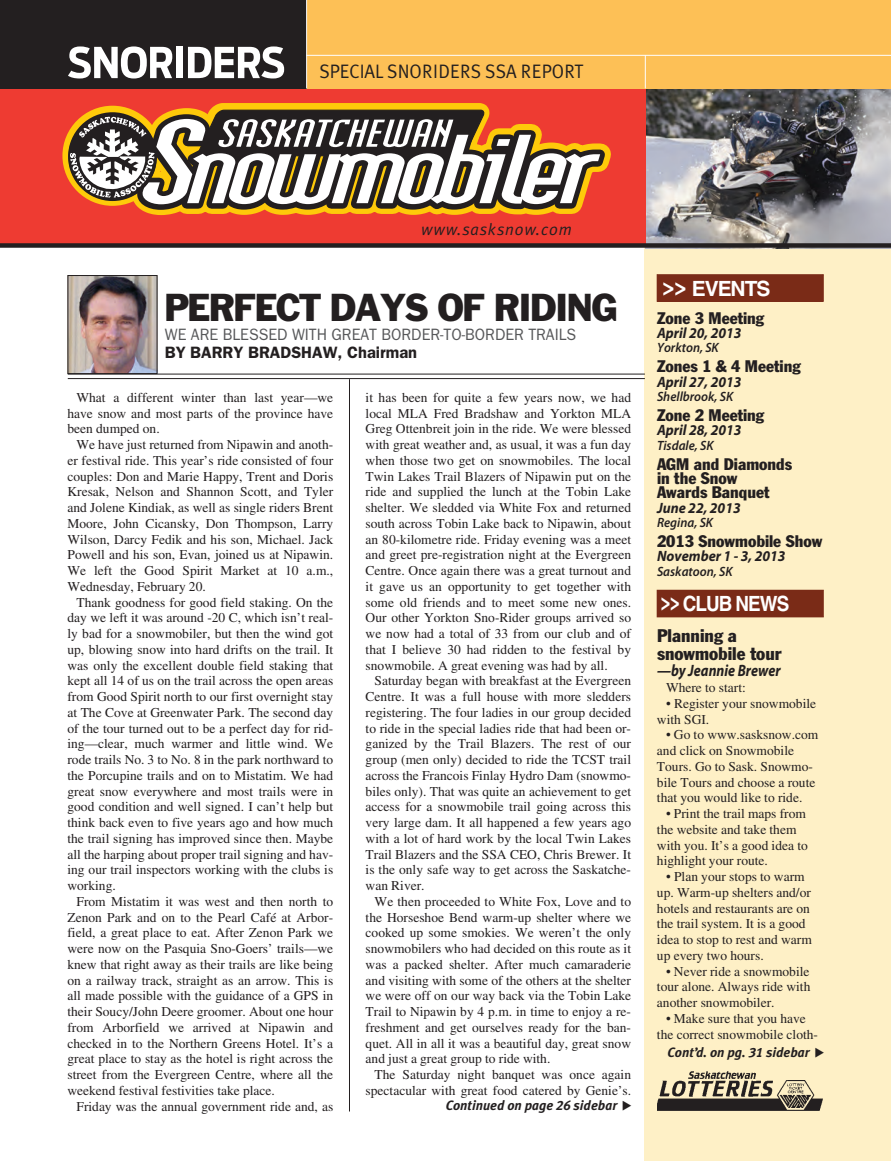
<style>
.page{position:relative;width:891px;height:1161px;background:#fff}
.page>*{position:absolute;margin:0;border:0;box-sizing:border-box;transform-origin:0 0}
.t1{font:36px "Franklin Gothic Std";letter-spacing:-.05em;color:#231f20;scale:.95 1}
.t2{font:700 21px "Helvetica LT Std";letter-spacing:-.05em;color:#fff;scale:.9 1}
.t3{font:700 21px "Helvetica LT Std";letter-spacing:-.05em;color:#fff}
.t4{font:19.5px "Meta Plus Normal";letter-spacing:.005em;color:#231f20;scale:.95 1}
.t5{font:condensed 18px/18px "Franklin Gothic Std";color:#231f20;scale:1.05 1}
.t6{font:condensed 16.5px/14.2px "Franklin Gothic Std";color:#231f20;scale:1.05 1}
.t7{font:16.5px "ITC Franklin Gothic Std";color:#57585a;scale:.95 1}
.t8{font:600 16.5px "ITC Franklin Gothic Std";color:#231f20}
.t9{font:italic 16.5px "Meta Plus Normal";letter-spacing:.05em;color:#231f20}
.t10{font:italic 700 16.5px "Myriad Pro";color:#231f20;scale:.85 1}
.t11{font:italic 700 15px "Myriad Pro";color:#231f20;scale:.95 1}
.t12{font:13.5px/15.8px "Times LT Std";color:#231f20;text-align:justify}
.t13{font:italic 600 13.5px "Myriad Pro";color:#231f20;scale:.95 1}
.t14{font:italic 700 13.5px "Meta Plus";color:#231f20}
.s1{font-family:"Meta Plus Bold Caps";font-weight:400}
.s2{font-weight:900;font-stretch:condensed;font-size:24px}
</style>
<div class="page">
<div style="left:645px;top:245px;width:246px;height:916px;background:#fef0c6"></div>
<img style="left:645px;top:88px;width:246px;height:155px">
<img style="left:70px;top:277px;width:86px;height:95px">
<div style="left:68px;top:275px;width:90px;height:99px;border:1px solid #231f20"></div>
<hr style="left:68px;top:374px;width:577px;height:1px;background:#231f20">
<hr style="left:68px;top:378px;width:577px;height:1px;background:#231f20">
<div style="left:657px;top:590px;width:166px;height:27px;background:#7a2b17"></div>
<div style="left:657px;top:275px;width:166px;height:26px;background:#7a2b17"></div>
<div style="left:657px;top:274px;width:167px;height:28px;border:1px solid #7a2b17"></div>
<div style="left:0;top:50px;width:645px;height:194px;background:#ee3b32"></div>
<img style="left:657px;top:1071px;width:166px;height:40px">
<div style="left:3px;top:0;width:888px;height:88px;background:#fdc056"></div>
<div style="left:0;top:0;width:306px;height:88px;background:#231f20"></div>
<svg style="left:67px;top:103px;width:544px;height:112px;background:#a58366"></svg>
<hr style="left:349px;top:379px;width:1px;height:733px;background:#231f20">
<hr style="left:306px;top:55px;width:585px;height:1px;background:#fff">
<hr style="left:645px;top:55px;width:1px;height:33px;background:#fff">
<hr style="left:306px;top:0;width:1px;height:89px;background:#fff">
<div style="left:0;top:243px;width:891px;height:5px;background:#231f20"></div>
<svg style="left:68px;top:46px;width:104px;height:33px"></svg>
<div style="left:176px;top:47px;width:7px;height:31px;background:#fff"></div>
<svg style="left:188px;top:46px;width:96px;height:33px"></svg>
<h3 class="t4" style="left:319px;top:60px;width:280px">SPECIAL SNORIDERS SSA REPORT</h3>
<p class="t9" style="left:421px;top:219px;width:152px">www.sasksnow.com</p>
<h1 class="t1" style="left:165px;top:285px;width:479px">PERFECT DAYS OF RIDING</h1>
<p class="t7" style="left:165px;top:325px;width:435px">WE ARE BLESSED WITH GREAT BORDER-TO-BORDER TRAILS</p>
<p class="t8" style="left:165px;top:343px;width:254px">BY BARRY BRADSHAW, Chairman</p>
<p class="t12" style="left:67px;top:391px;width:267px;text-indent:9px">What a different winter than last year—we have snow and most parts of the province have been dumped on.</p>
<p class="t12" style="left:67px;top:438px;width:267px;text-indent:9px">We have just returned from Nipawin and anoth&shy;er festival ride. This year’s ride consisted of four couples: Don and Marie Happy, Trent and Doris Kresak, Nelson and Shannon Scott, and Tyler and Jolene Kindiak, as well as single riders Brent Moore, John Cicansky, Don Thompson, Larry Wilson, Darcy Fedik and his son, Michael. Jack Powell and his son, Evan, joined us at Nipawin.<br>We left the Good Spirit Market at 10 a.m., Wednesday, February 20.</p>
<p class="t12" style="left:67px;top:596px;width:267px;text-indent:9px">Thank goodness for good field staking. On the day we left it was around -20 C, which isn’t real&shy;ly bad for a snowmobiler, but then the wind got up, blowing snow into hard drifts on the trail. It was only the excellent double field staking that kept all 14 of us on the trail across the open areas from Good Spirit north to our first overnight stay at The Cove at Greenwater Park. The second day of the tour turned out to be a perfect day for rid&shy;ing—clear, much warmer and little wind. We rode trails No. 3 to No. 8 in the park northward to the Porcupine trails and on to Mistatim. We had great snow everywhere and most trails were in good condition and well signed. I can’t help but think back even to five years ago and how much the trail signing has improved since then. Maybe all the harping about proper trail signing and hav&shy;ing our trail inspectors working with the clubs is working.</p>
<p class="t12" style="left:67px;top:895px;width:267px;text-indent:9px">From Mistatim it was west and then north to Zenon Park and on to the Pearl Café at Arbor&shy;field, a great place to eat. After Zenon Park we were now on the Pasquia Sno-Goers’ trails—we knew that right away as their trails are like being on a railway track, straight as an arrow. This is all made possible with the guidance of a GPS in their Soucy/John Deere groomer. About one hour from Arborfield we arrived at Nipawin and checked in to the Northern Greens Hotel. It’s a great place to stay as the hotel is right across the street from the Evergreen Centre, where all the weekend festival festivities take place.</p>
<p class="t12" style="left:76px;top:1100px;width:258px">Friday was the annual government ride and, as</p>
<p class="t12" style="left:366px;top:391px;width:267px">it has been for quite a few years now, we had local MLA Fred Bradshaw and Yorkton MLA Greg Ottenbreit join in the ride. We were blessed with great weather and, as usual, it was a fun day when those two get on snowmobiles. The local Twin Lakes Trail Blazers of Nipawin put on the ride and supplied the lunch at the Tobin Lake shelter. We sledded via White Fox and returned south across Tobin Lake back to Nipawin, about an 80-kilometre ride. Friday evening was a meet and greet pre-registration night at the Evergreen Centre. Once again there was a great turnout and it gave us an opportunity to get together with some old friends and to meet some new ones.<br>Our other Yorkton Sno-Rider groups arrived so we now had a total of 33 from our club and of that I believe 30 had ridden to the festival by snowmobile. A great evening was had by all.</p>
<p class="t12" style="left:366px;top:674px;width:267px;text-indent:9px">Saturday began with breakfast at the Evergreen Centre. It was a full house with more sledders registering. The four ladies in our group decided to ride in the special ladies ride that had been or&shy;ganized by the Trail Blazers. The rest of our group (men only) decided to ride the TCST trail across the Francois Finlay Hydro Dam (snowmo&shy;biles only). That was quite an achievement to get access for a snowmobile trail going across this very large dam. It all happened a few years ago with a lot of hard work by the local Twin Lakes Trail Blazers and the SSA CEO, Chris Brewer. It is the only safe way to get across the Saskatche&shy;wan River.</p>
<p class="t12" style="left:366px;top:895px;width:267px;text-indent:9px">We then proceeded to White Fox, Love and to the Horseshoe Bend warm-up shelter where we cooked up some smokies. We weren’t the only snowmobilers who had decided on this route as it was a packed shelter. After much camaraderie and visiting with some of the others at the shelter we were off on our way back via the Tobin Lake Trail to Nipawin by 4 p.m. in time to enjoy a re&shy;freshment and get ourselves ready for the ban&shy;quet. All in all it was a beautiful day, great snow and just a great group to ride with.</p>
<p class="t12" style="left:366px;top:1068px;width:267px;text-align:right">The Saturday night banquet was once again spectacular with great food catered by Genie’s.</p>
<p class="t14" style="left:446px;top:1098px;width:173px">Continued on page <span class="s1">26</span> sidebar</p>
<h2 class="t3" style="left:663px;top:276px;width:109px"><span class="s2">&gt;&gt;</span> EVENTS</h2>
<p class="t6" style="left:657px;top:311px;width:104px">Zone 3 Meeting</p>
<p class="t11" style="left:657px;top:324px;width:91px">April 20, 2013</p>
<p class="t13" style="left:657px;top:340px;width:67px">Yorkton, SK</p>
<p class="t6" style="left:657px;top:359px;width:138px">Zones 1 &amp; 4 Meeting</p>
<p class="t11" style="left:657px;top:373px;width:91px">April 27, 2013</p>
<p class="t13" style="left:657px;top:389px;width:82px">Shellbrook, SK</p>
<p class="t6" style="left:657px;top:408px;width:104px">Zone 2 Meeting</p>
<p class="t11" style="left:657px;top:422px;width:91px">April 28, 2013</p>
<p class="t13" style="left:657px;top:438px;width:61px">Tisdale, SK</p>
<p class="t6" style="left:657px;top:457px;width:130px">AGM and Diamonds in the Snow<br>Awards Banquet</p>
<p class="t11" style="left:657px;top:499px;width:90px">June 22, 2013</p>
<p class="t13" style="left:657px;top:515px;width:61px">Regina, SK</p>
<p class="t6" style="left:657px;top:534px;width:159px">2013 Snowmobile Show</p>
<p class="t11" style="left:657px;top:548px;width:137px">November 1 - 3, 2013</p>
<p class="t13" style="left:657px;top:564px;width:81px">Saskatoon, SK</p>
<h2 class="t2" style="left:661px;top:591px;width:145px"><span class="s2">&gt;&gt;</span> CLUB NEWS</h2>
<h3 class="t5" style="left:657px;top:626px;width:120px">Planning a snowmobile tour</h3>
<p class="t10" style="left:657px;top:661px;width:147px">—by Jeannie Brewer</p>
<p class="t12" style="left:666px;top:681px;width:81px">Where to start:</p>
<p class="t12" style="left:657px;top:697px;width:161px;text-indent:9px">• Register your snowmobile with SGI.</p>
<p class="t12" style="left:657px;top:728px;width:163px;text-align:left;text-indent:9px">• Go to www.sasksnow.com and click on Snowmobile<br>Tours. Go to Sask. Snowmo&shy;bile Tours and choose a route that you would like to ride.</p>
<p class="t12" style="left:657px;top:807px;width:152px;text-align:left;text-indent:9px">• Print the trail maps from the website and take them with you. It’s a good idea to highlight your route.</p>
<p class="t12" style="left:657px;top:870px;width:156px;text-align:left;text-indent:9px">• Plan your stops to warm up. Warm-up shelters and/or hotels and restaurants are on the trail system. It is a good idea to stop to rest and warm up every two hours.</p>
<p class="t12" style="left:657px;top:965px;width:155px;text-indent:9px">• Never ride a snowmobile tour alone. Always ride with another snowmobiler.</p>
<p class="t12" style="left:657px;top:1012px;width:163px;text-align:center">• Make sure that you have<br>the correct snowmobile cloth-</p>
<p class="t14" style="left:668px;top:1045px;width:143px">Cont’d. on pg. <span class="s1">31</span> sidebar</p>
</div>
